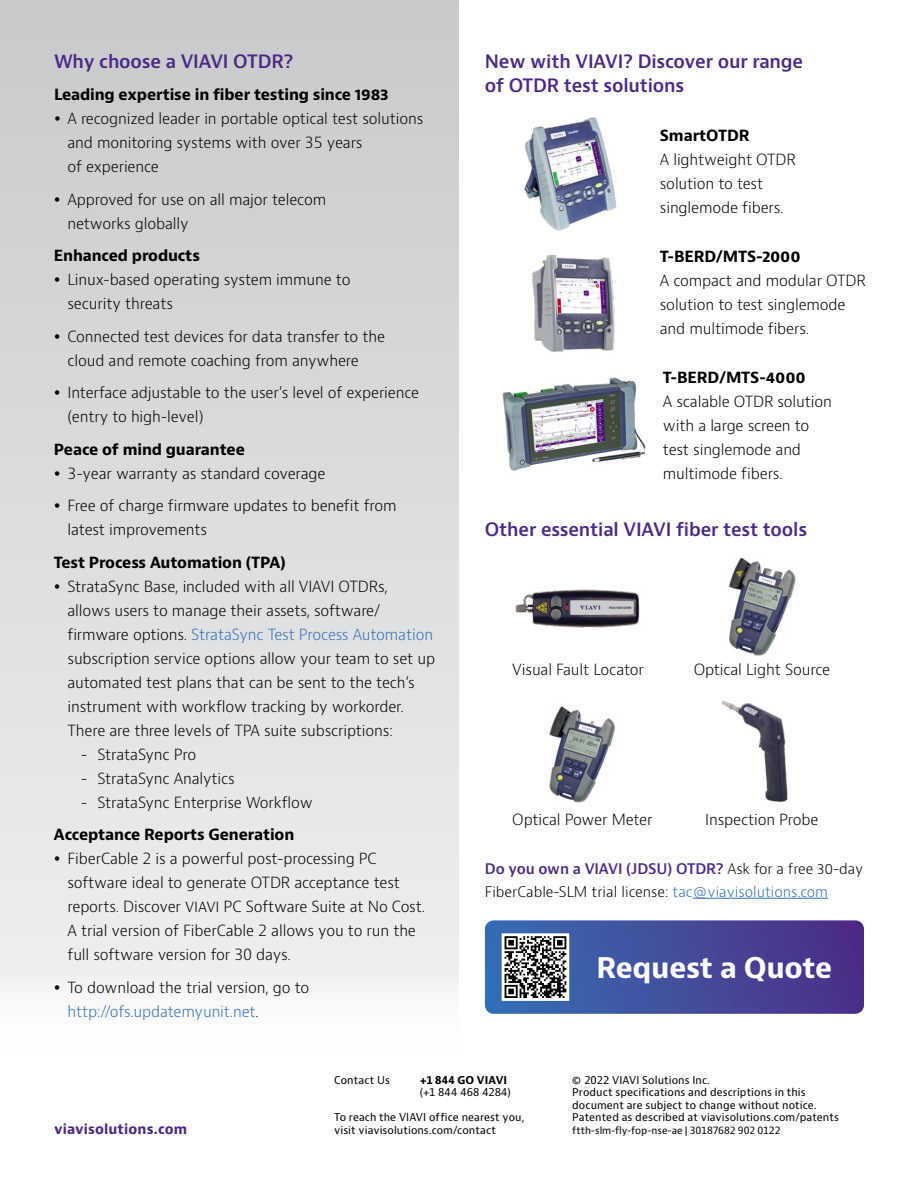
<style>
.page{position:relative;width:918px;height:1188px;background:#fff}
.page>*{position:absolute;margin:0;border:0;box-sizing:border-box;transform-origin:0 0}
.t1{font:700 27.75px "Bernino Sans";letter-spacing:-.01em;color:#fff}
.t2{font:600 18px/24px "Bernino Sans";letter-spacing:-.01em;color:#4b2885}
.t3{font:300 15px/24px "Bernino Sans";letter-spacing:-.01em;color:#000}
.t4{font:700 15px "Bernino Sans";letter-spacing:-.01em;color:#000}
.t5{font:300 14.25px/22.5px "Bernino Sans";color:#000}
.t6{font:700 13.5px "Bernino Sans";letter-spacing:.01em;color:#4b2885}
.t7{font:10.5px/12.6px "Bernino Sans";letter-spacing:.01em;color:#000}
.t8{font:700 10.5px "Bernino Sans";letter-spacing:.015em;color:#000}
.t9{font:9.75px "Bernino Sans";letter-spacing:-.01em;color:#000}
.s1{color:#3170b8}
.s2{font-weight:600;color:#4b2885}
</style>
<div class="page">
<img style="left:515px;top:589px;width:125px;height:39px">
<img style="left:721px;top:700px;width:67px;height:102px">
<svg style="left:485px;top:920px;width:379px;height:94px;background:#4a5097"></svg>
<div style="left:502px;top:933px;width:67px;height:68px;border:2px solid #fff"></div>
<div style="left:0;top:0;width:459px;height:1056px;background:linear-gradient(to bottom,#c6c8ca,#f4f4f5)"></div>
<img style="left:524px;top:117px;width:93px;height:114px">
<img style="left:502px;top:377px;width:144px;height:94px">
<img style="left:532px;top:255px;width:83px;height:97px">
<img style="left:729px;top:557px;width:67px;height:99px">
<img style="left:549px;top:706px;width:66px;height:97px">
<hr style="left:693px;top:898px;width:135px;height:1px;background:#3170b8">
<svg style="left:55px;top:117px;width:5px;height:4px"></svg>
<svg style="left:55px;top:197px;width:5px;height:4px"></svg>
<svg style="left:55px;top:278px;width:5px;height:4px"></svg>
<svg style="left:55px;top:334px;width:5px;height:4px"></svg>
<svg style="left:55px;top:391px;width:5px;height:4px"></svg>
<svg style="left:55px;top:471px;width:5px;height:4px"></svg>
<svg style="left:55px;top:504px;width:5px;height:4px"></svg>
<svg style="left:55px;top:584px;width:5px;height:4px"></svg>
<svg style="left:55px;top:857px;width:5px;height:4px"></svg>
<svg style="left:55px;top:985px;width:5px;height:4px"></svg>
<p class="t2" style="left:54px;top:50px;width:241px">Why choose a VIAVI OTDR?</p>
<p class="t4" style="left:54px;top:85px;width:336px">Leading expertise in fiber testing since 1983</p>
<p class="t3" style="left:68px;top:107px;width:357px">A recognized leader in portable optical test solutions and monitoring systems with over 35 years<br>of experience</p>
<p class="t3" style="left:68px;top:188px;width:260px">Approved for use on all major telecom networks globally</p>
<p class="t4" style="left:54px;top:246px;width:148px">Enhanced products</p>
<p class="t3" style="left:68px;top:268px;width:285px">Linux-based operating system immune to security threats</p>
<p class="t3" style="left:68px;top:325px;width:319px">Connected test devices for data transfer to the cloud and remote coaching from anywhere</p>
<p class="t3" style="left:68px;top:381px;width:353px">Interface adjustable to the user’s level of experience (entry to high-level)</p>
<p class="t4" style="left:54px;top:440px;width:192px">Peace of mind guarantee</p>
<p class="t3" style="left:68px;top:457px;width:331px;line-height:32.5px">3-year warranty as standard coverage<br>Free of charge firmware updates to benefit from</p>
<p class="t3" style="left:68px;top:518px;width:141px">latest improvements</p>
<p class="t4" style="left:54px;top:553px;width:233px">Test Process Automation (TPA)</p>
<p class="t3" style="left:68px;top:575px;width:369px">StrataSync Base, included with all VIAVI OTDRs,<br>allows users to manage their assets, software/ firmware options. <span class="s1">StrataSync Test Process Automation </span>subscription service options allow your team to set up automated test plans that can be sent to the tech’s instrument with workflow tracking by workorder.<br>There are three levels of TPA suite subscriptions:</p>
<p class="t3" style="left:81px;top:743px;width:117px">- StrataSync Pro</p>
<p class="t3" style="left:81px;top:767px;width:155px">- StrataSync Analytics</p>
<p class="t3" style="left:81px;top:791px;width:233px">- StrataSync Enterprise Workflow</p>
<p class="t4" style="left:54px;top:825px;width:242px">Acceptance Reports Generation</p>
<p class="t3" style="left:68px;top:847px;width:359px">FiberCable 2 is a powerful post-processing PC software ideal to generate OTDR acceptance test reports. Discover VIAVI PC Software Suite at No Cost.<br>A trial version of FiberCable 2 allows you to run the full software version for 30 days.</p>
<p class="t3" style="left:68px;top:976px;width:243px">To download the trial version, go to <span class="s1">http://ofs.updatemyunit.net</span>.</p>
<p class="t2" style="left:485px;top:50px;width:320px">New with VIAVI? Discover our range of OTDR test solutions</p>
<p class="t4" style="left:660px;top:126px;width:91px">SmartOTDR</p>
<p class="t3" style="left:660px;top:148px;width:138px">A lightweight OTDR solution to test singlemode fibers.</p>
<p class="t4" style="left:660px;top:247px;width:142px">T-BERD/MTS-2000</p>
<p class="t3" style="left:660px;top:269px;width:208px">A compact and modular OTDR solution to test singlemode and multimode fibers.</p>
<p class="t4" style="left:663px;top:368px;width:144px">T-BERD/MTS-4000</p>
<p class="t3" style="left:663px;top:390px;width:171px">A scalable OTDR solution with a large screen to test singlemode and multimode fibers.</p>
<p class="t2" style="left:485px;top:518px;width:324px">Other essential VIAVI fiber test tools</p>
<p class="t3" style="left:512px;top:658px;width:133px">Visual Fault Locator</p>
<p class="t3" style="left:694px;top:658px;width:138px">Optical Light Source</p>
<p class="t3" style="left:512px;top:807px;width:142px">Optical Power Meter</p>
<p class="t3" style="left:705px;top:807px;width:115px">Inspection Probe</p>
<p class="t5" style="left:485px;top:858px;width:380px"><span class="s2">Do you own a VIAVI (JDSU) OTDR?</span> Ask for a free 30-day<br>FiberCable-SLM trial license: <span class="s1">tac@viavisolutions.com</span></p>
<h1 class="t1" style="left:597px;top:949px;width:237px">Request a Quote</h1>
<p class="t7" style="left:334px;top:1074px;width:57px">Contact Us</p>
<p class="t8" style="left:420px;top:1073px;width:89px">+1 844 GO VIAVI</p>
<p class="t7" style="left:420px;top:1086px;width:93px">(+1 844 468 4284)</p>
<p class="t7" style="left:334px;top:1111px;width:192px">To reach the VIAVI office nearest you,</p>
<p class="t6" style="left:54px;top:1120px;width:135px">viavisolutions.com</p>
<p class="t7" style="left:334px;top:1124px;width:163px">visit viavisolutions.com/contact</p>
<p class="t7" style="left:572px;top:1074px;width:268px">© 2022 VIAVI Solutions Inc.<br>Product specifications and descriptions in this document are subject to change without notice.<br>Patented as described at viavisolutions.com/patents</p>
<p class="t9" style="left:572px;top:1124px;width:210px">ftth-slm-fly-fop-nse-ae | 30187682 902 0122</p>
</div>
